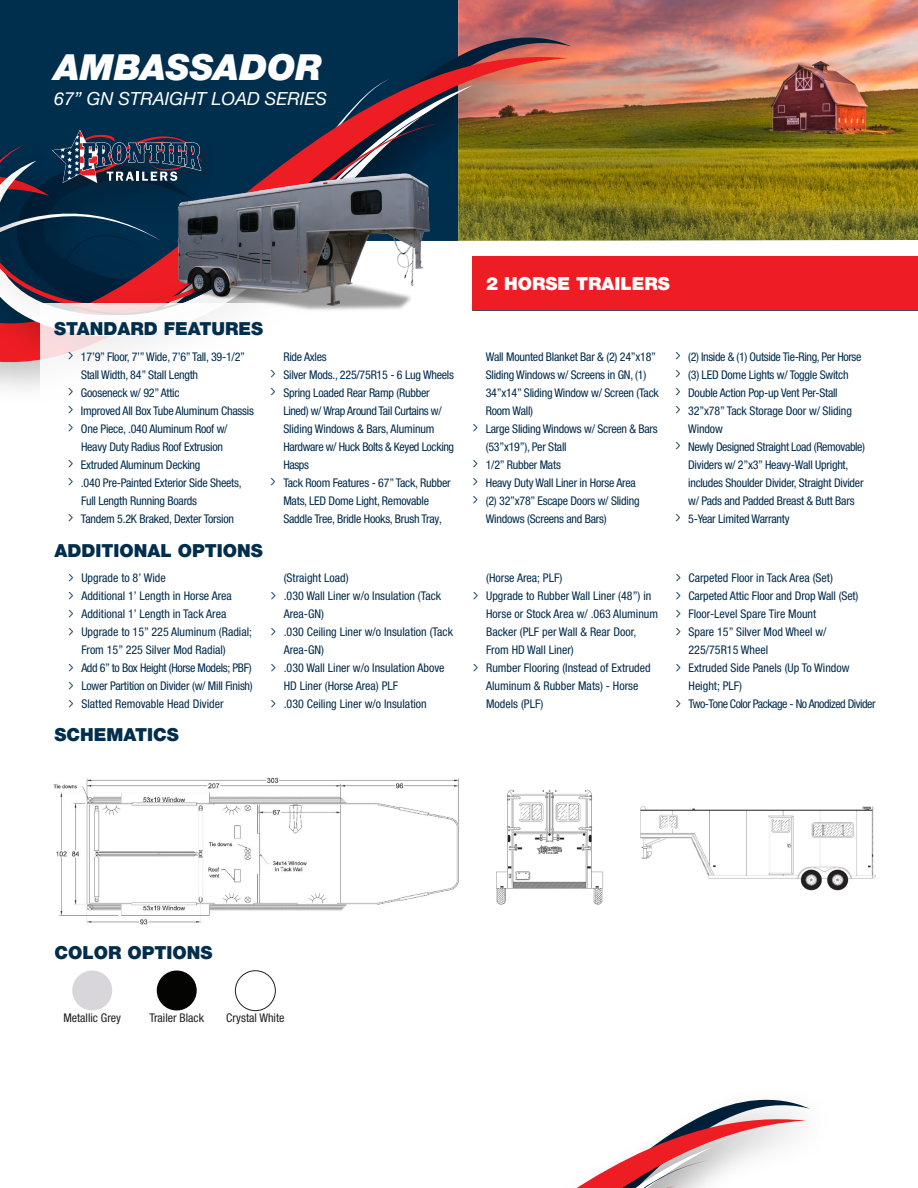
<style>
.page{position:relative;width:918px;height:1188px;background:#fff}
.page>*{position:absolute;margin:0;border:0;box-sizing:border-box;transform-origin:0 0}
.Default{font:italic 900 36px "Helvetica Neue LT Pro";letter-spacing:-.005em;color:#fff}
.Default-2{font:900 18px "Helvetica Neue LT Pro";color:#002e4d}
.Default-3{font:italic 18px "Helvetica Neue";color:#fff}
.Default-4{font:900 18px "Helvetica Neue LT Pro";color:#fff}
.t1{font:condensed 12px/18px "Helvetica Neue LT Pro";letter-spacing:-.02em;color:#002b4c}
.t2{font:condensed 12px/18px "Helvetica Neue LT Pro";color:#002b4c}
.t3{font:condensed 12px "Helvetica Neue LT Pro";letter-spacing:-.04em;color:#002b4c}
.t4{font:condensed 12px "Helvetica Neue LT Pro";color:#231f20}
</style>
<div class="page">
<div style="left:0;top:0;width:458px;height:11px;background:#002e4d"></div>
<img style="left:458px;top:0;width:460px;height:241px">
<img style="left:0;top:11px;width:626px;height:300px">
<img style="left:0;top:30px;width:622px;height:281px">
<svg style="left:0;top:46px;width:568px;height:265px"></svg>
<img style="left:0;top:57px;width:528px;height:332px">
<img style="left:34px;top:71px;width:491px;height:298px">
<img style="left:0;top:96px;width:495px;height:268px">
<svg style="left:0;top:123px;width:440px;height:190px;fill:#002946"></svg>
<div style="left:40px;top:304px;width:417px;height:100px;background:#fff"></div>
<div style="left:472px;top:256px;width:446px;height:54px;background:#ee1d23"></div>
<img style="left:128px;top:161px;width:334px;height:167px">
<div style="left:52px;top:130px;width:164px;height:67px;background:#231f20;opacity:.31"></div>
<svg style="left:52px;top:130px;width:150px;height:53px"></svg>
<svg style="left:576px;top:1099px;width:234px;height:89px"></svg>
<img style="left:53px;top:777px;width:406px;height:195px">
<img style="left:640px;top:806px;width:236px;height:85px">
<img style="left:496px;top:789px;width:108px;height:116px">
<div style="left:72px;top:971px;width:40px;height:39px;background:#d8d6da;border-radius:50%"></div>
<div style="left:157px;top:971px;width:40px;height:39px;background:#040503;border-radius:50%"></div>
<div style="left:235px;top:971px;width:41px;height:40px;border:1px solid #231f20;border-radius:50%"></div>
<p class="Default" style="left:54px;top:45px;width:270px">AMBASSADOR</p>
<p class="Default-3" style="left:54px;top:85px;width:275px">67” GN STRAIGHT LOAD SERIES</p>
<p class="Default-2" style="left:54px;top:318px;width:211px">STANDARD FEATURES</p>
<p class="t1" style="left:81px;top:347px;width:166px">17’9” Floor, 7’” Wide, 7’6” Tall, 39-1/2”<br>Stall Width, 84” Stall Length</p>
<p class="t1" style="left:81px;top:383px;width:100px">Gooseneck w/ 92” Attic</p>
<p class="t1" style="left:81px;top:401px;width:175px">Improved All Box Tube Aluminum Chassis</p>
<p class="t1" style="left:81px;top:419px;width:148px">One Piece, .040 Aluminum Roof w/<br>Heavy Duty Radius Roof Extrusion</p>
<p class="t1" style="left:81px;top:455px;width:121px">Extruded Aluminum Decking</p>
<p class="t1" style="left:81px;top:473px;width:162px">.040 Pre-Painted Exterior Side Sheets,<br>Full Length Running Boards</p>
<p class="t1" style="left:81px;top:509px;width:155px">Tandem 5.2K Braked, Dexter Torsion</p>
<p class="Default-2" style="left:54px;top:540px;width:210px">ADDITIONAL OPTIONS</p>
<p class="t2" style="left:81px;top:569px;width:86px">Upgrade to 8’ Wide</p>
<p class="t2" style="left:81px;top:587px;width:152px">Additional 1’ Length in Horse Area</p>
<p class="t2" style="left:81px;top:605px;width:147px">Additional 1’ Length in Tack Area</p>
<p class="t2" style="left:81px;top:623px;width:172px">Upgrade to 15” 225 Aluminum (Radial;<br>From 15” 225 Silver Mod Radial)</p>
<p class="t1" style="left:81px;top:659px;width:172px">Add 6” to Box Height (Horse Models; PBF)</p>
<p class="t1" style="left:81px;top:677px;width:173px">Lower Partition on Divider (w/ Mill Finish)</p>
<p class="t2" style="left:81px;top:695px;width:144px">Slatted Removable Head Divider</p>
<p class="Default-2" style="left:54px;top:724px;width:126px">SCHEMATICS</p>
<p class="t1" style="left:283px;top:347px;width:45px">Ride Axles</p>
<p class="t1" style="left:283px;top:365px;width:172px">Silver Mods., 225/75R15 - 6 Lug Wheels</p>
<p class="t1" style="left:283px;top:383px;width:172px">Spring Loaded Rear Ramp (Rubber<br>Lined) w/ Wrap Around Tail Curtains w/<br>Sliding Windows &amp; Bars, Aluminum<br>Hardware w/ Huck Bolts &amp; Keyed Locking<br>Hasps</p>
<p class="t1" style="left:283px;top:473px;width:169px">Tack Room Features - 67” Tack, Rubber<br>Mats, LED Dome Light, Removable<br>Saddle Tree, Bridle Hooks, Brush Tray,</p>
<p class="t2" style="left:284px;top:569px;width:66px">(Straight Load)</p>
<p class="t2" style="left:284px;top:587px;width:159px">.030 Wall Liner w/o Insulation (Tack<br>Area-GN)</p>
<p class="t2" style="left:284px;top:623px;width:171px">.030 Ceiling Liner w/o Insulation (Tack<br>Area-GN)</p>
<p class="t2" style="left:284px;top:659px;width:162px">.030 Wall Liner w/o Insulation Above<br>HD Liner (Horse Area) PLF</p>
<p class="t2" style="left:284px;top:695px;width:145px">.030 Ceiling Liner w/o Insulation</p>
<p class="Default-4" style="left:486px;top:272px;width:185px">2 HORSE TRAILERS</p>
<p class="t1" style="left:486px;top:347px;width:175px">Wall Mounted Blanket Bar &amp; (2) 24”x18”<br>Sliding Windows w/ Screens in GN, (1)<br>34”x14” Sliding Window w/ Screen (Tack<br>Room Wall)</p>
<p class="t1" style="left:486px;top:419px;width:174px">Large Sliding Windows w/ Screen &amp; Bars (53”x19”), Per Stall</p>
<p class="t1" style="left:486px;top:455px;width:77px">1/2” Rubber Mats</p>
<p class="t1" style="left:486px;top:473px;width:152px">Heavy Duty Wall Liner in Horse Area</p>
<p class="t1" style="left:486px;top:491px;width:155px">(2) 32”x78” Escape Doors w/ Sliding<br>Windows (Screens and Bars)</p>
<p class="t2" style="left:486px;top:569px;width:78px">(Horse Area; PLF)</p>
<p class="t2" style="left:486px;top:587px;width:174px">Upgrade to Rubber Wall Liner (48”) in<br>Horse or Stock Area w/ .063 Aluminum<br>Backer (PLF per Wall &amp; Rear Door,<br>From HD Wall Liner)</p>
<p class="t2" style="left:486px;top:659px;width:166px">Rumber Flooring (Instead of Extruded<br>Aluminum &amp; Rubber Mats) - Horse<br>Models (PLF)</p>
<p class="t1" style="left:688px;top:347px;width:175px">(2) Inside &amp; (1) Outside Tie-Ring, Per Horse</p>
<p class="t1" style="left:688px;top:365px;width:162px">(3) LED Dome Lights w/ Toggle Switch</p>
<p class="t1" style="left:688px;top:383px;width:151px">Double Action Pop-up Vent Per-Stall</p>
<p class="t1" style="left:688px;top:401px;width:165px">32”x78” Tack Storage Door w/ Sliding<br>Window</p>
<p class="t1" style="left:688px;top:437px;width:178px">Newly Designed Straight Load (Removable)<br>Dividers w/ 2”x3” Heavy-Wall Upright, includes Shoulder Divider, Straight Divider w/ Pads and Padded Breast &amp; Butt Bars</p>
<p class="t1" style="left:688px;top:509px;width:103px">5-Year Limited Warranty</p>
<p class="t2" style="left:689px;top:569px;width:146px">Carpeted Floor in Tack Area (Set)</p>
<p class="t1" style="left:689px;top:587px;width:171px">Carpeted Attic Floor and Drop Wall (Set)</p>
<p class="t2" style="left:689px;top:605px;width:129px">Floor-Level Spare Tire Mount</p>
<p class="t2" style="left:689px;top:623px;width:140px">Spare 15” Silver Mod Wheel w/<br>225/75R15 Wheel</p>
<p class="t2" style="left:689px;top:659px;width:163px">Extruded Side Panels (Up To Window<br>Height; PLF)</p>
<p class="t3" style="left:689px;top:697px;width:189px">Two-Tone Color Package - No Anodized Divider</p>
<p class="Default-2" style="left:54px;top:942px;width:160px">COLOR OPTIONS</p>
<p class="t4" style="left:63px;top:1011px;width:59px">Metallic Grey</p>
<p class="t4" style="left:149px;top:1011px;width:56px">Trailer Black</p>
<p class="t4" style="left:226px;top:1011px;width:60px">Crystal White</p>
</div>
